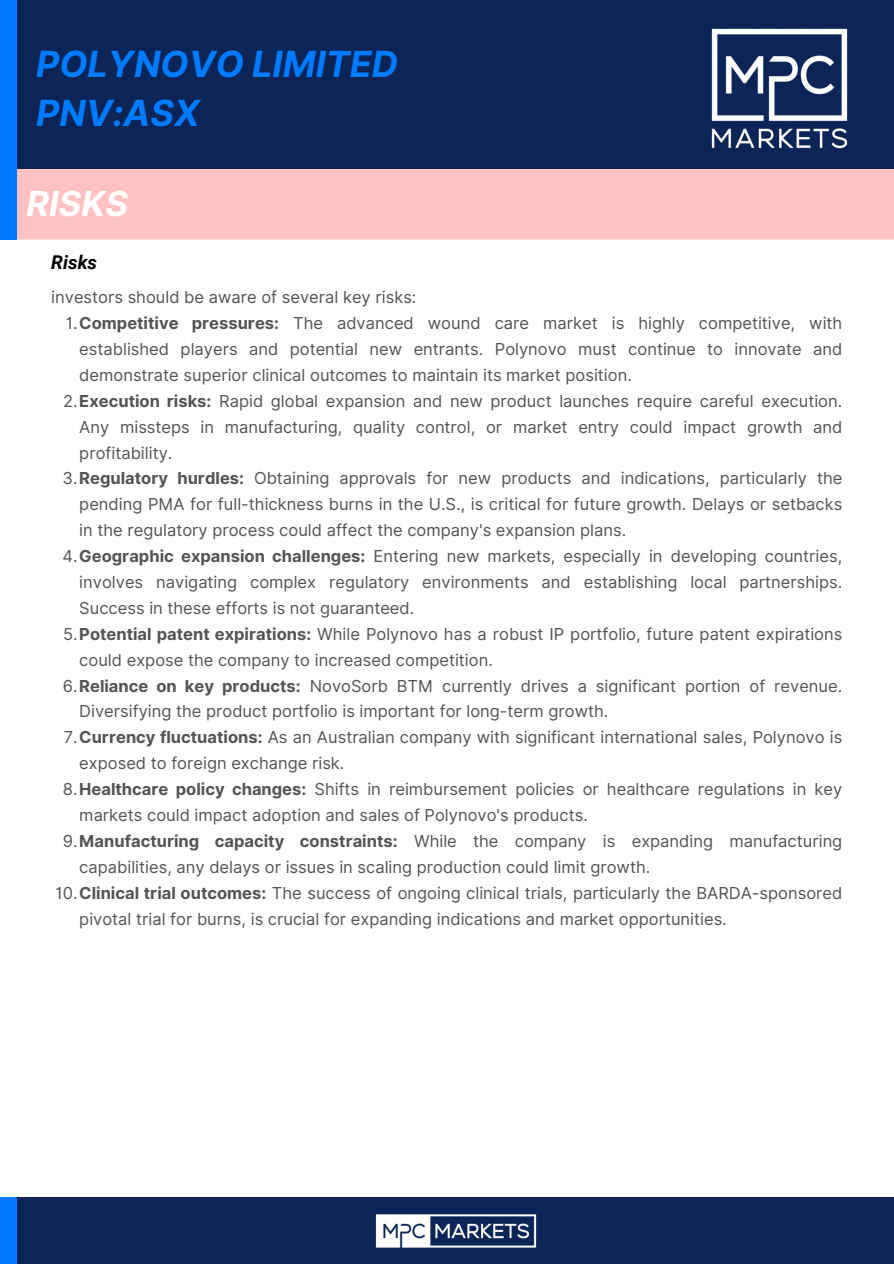
<style>
.page{position:relative;width:894px;height:1264px;background:#fff}
.page>*{position:absolute;margin:0;border:0;box-sizing:border-box;transform-origin:0 0}
.t1{font:italic 700 36px/49.5px "Inter";color:#007bff}
.t2{font:italic 700 34.5px "Inter";color:#fff}
.t3{font:italic 700 19.05px "Roboto";color:#000}
.t4{font:16.5px/25.8px "Inter";color:#545454}
.s1{font-weight:700}
</style>
<div class="page">
<div style="left:0;top:1197px;width:893px;height:66px;background:#0d2457"></div>
<div style="left:0;top:1197px;width:17px;height:66px;background:#007bff"></div>
<img style="left:375px;top:1214px;width:162px;height:34px">
<div style="left:17px;top:168px;width:876px;height:71px;background:#ffc1c1"></div>
<div style="left:0;top:0;width:893px;height:168px;background:#0d2457"></div>
<div style="left:0;top:0;width:17px;height:239px;background:#007bff"></div>
<img style="left:711px;top:28px;width:137px;height:121px">
<p class="t1" style="left:36px;top:39px;width:363px">POLYNOVO LIMITED<br>PNV:ASX</p>
<p class="t2" style="left:26px;top:183px;width:103px">RISKS</p>
<p class="t3" style="left:51px;top:251px;width:47px">Risks</p>
<h1 class="t4" style="left:51px;top:284px;width:366px">investors should be aware of several key risks:</h1>
<h1 class="t4" style="left:79px;top:310px;width:764px;text-align:justify;text-indent:-13px">1.<span class="s1">Competitive pressures:</span> The advanced wound care market is highly competitive, with established players and potential new entrants. Polynovo must continue to innovate and demonstrate superior clinical outcomes to maintain its market position.</h1>
<h2 class="t4" style="left:79px;top:388px;width:764px;text-align:justify;text-indent:-16px">2.<span class="s1">Execution risks:</span> Rapid global expansion and new product launches require careful execution.<br>Any missteps in manufacturing, quality control, or market entry could impact growth and profitability.</h2>
<p class="t4" style="left:79px;top:465px;width:764px;text-align:justify;text-indent:-17px">3.<span class="s1">Regulatory hurdles:</span> Obtaining approvals for new products and indications, particularly the pending PMA for full-thickness burns in the U.S., is critical for future growth. Delays or setbacks in the regulatory process could affect the company's expansion plans.</p>
<p class="t4" style="left:79px;top:543px;width:764px;text-align:justify;text-indent:-17px">4.<span class="s1">Geographic expansion challenges:</span> Entering new markets, especially in developing countries, involves navigating complex regulatory environments and establishing local partnerships.<br>Success in these efforts is not guaranteed.</p>
<p class="t4" style="left:79px;top:621px;width:764px;text-indent:-16px">5.<span class="s1">Potential patent expirations:</span> While Polynovo has a robust IP portfolio, future patent expirations could expose the company to increased competition.</p>
<p class="t4" style="left:79px;top:672px;width:764px;text-indent:-16px">6.<span class="s1">Reliance on key products:</span> NovoSorb BTM currently drives a significant portion of revenue.<br>Diversifying the product portfolio is important for long-term growth.</p>
<p class="t4" style="left:79px;top:724px;width:764px;text-indent:-16px">7.<span class="s1">Currency fluctuations:</span> As an Australian company with significant international sales, Polynovo is exposed to foreign exchange risk.</p>
<p class="t4" style="left:79px;top:776px;width:764px;text-indent:-16px">8.<span class="s1">Healthcare policy changes:</span> Shifts in reimbursement policies or healthcare regulations in key markets could impact adoption and sales of Polynovo's products.</p>
<p class="t4" style="left:79px;top:828px;width:764px;text-indent:-16px">9.<span class="s1">Manufacturing capacity constraints:</span> While the company is expanding manufacturing capabilities, any delays or issues in scaling production could limit growth.</p>
<p class="t4" style="left:79px;top:879px;width:764px;text-indent:-24px">10.<span class="s1">Clinical trial outcomes:</span> The success of ongoing clinical trials, particularly the BARDA-sponsored pivotal trial for burns, is crucial for expanding indications and market opportunities.</p>
</div>
